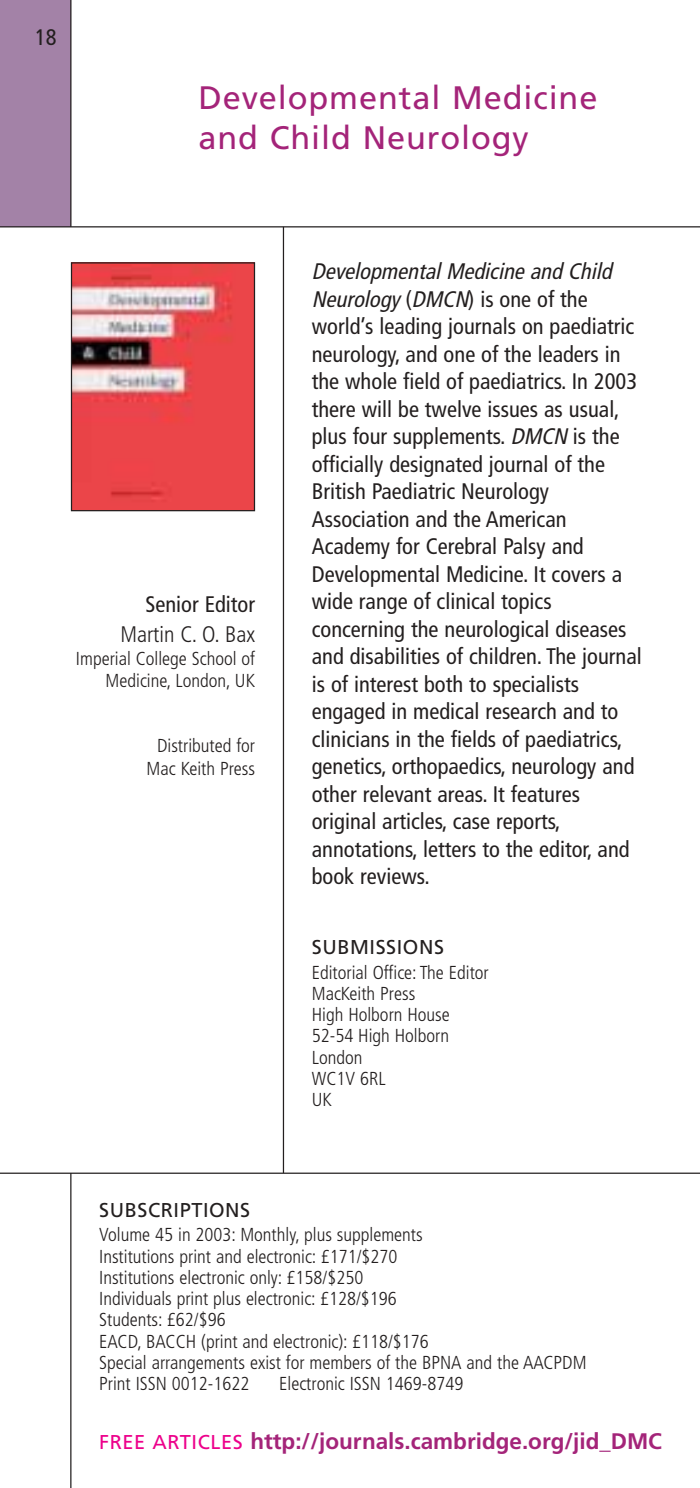
<style>
.page{position:relative;width:700px;height:1488px;background:#fff}
.page>*{position:absolute;margin:0;border:0;box-sizing:border-box;transform-origin:0 0}
.t1{font:32.5px/40px "Frutiger";letter-spacing:.03em;color:#a42479}
.t2{font:condensed 22.5px/27.5px "Frutiger";color:#231f1f}
.t3{font:700 22.5px "Frutiger";color:#a42479}
.t4{font:300 condensed 22.5px "Frutiger";color:#231f1f}
.t5{font:20px "Frutiger";letter-spacing:.03em;color:#231f1f}
.t6{font:300 condensed 18.75px/21.2px "Frutiger";color:#231f1f}
.s1{font-style:italic}
.s2{font-weight:400;font-size:20px;color:#ed008b}
</style>
<div class="page">
<div style="left:0;top:0;width:71px;height:227px;background:#a382a7"></div>
<svg style="left:0;top:226px;width:700px;height:286px"></svg>
<hr style="left:70px;top:0;width:2px;height:227px;background:#231f1f">
<hr style="left:283px;top:227px;width:1px;height:946px;background:#231f1f">
<hr style="left:0;top:1172px;width:700px;height:1px;background:#231f1f">
<hr style="left:70px;top:1173px;width:1px;height:314px;background:#231f1f">
<p class="t2" style="left:35px;top:25px;width:23px">18</p>
<h1 class="t1" style="left:198px;top:81px;width:401px">Developmental Medicine and Child Neurology</h1>
<p class="t2" style="left:145px;top:592px;width:111px">Senior Editor</p>
<p class="t4" style="left:120px;top:625px;width:136px">Martin C. O. Bax</p>
<p class="t6" style="left:76px;top:648px;width:181px;line-height:22.5px;text-align:right">Imperial College School of<br>Medicine, London, UK</p>
<p class="t6" style="left:147px;top:736px;width:110px;line-height:22.5px;text-align:center">Distributed for<br>Mac Keith Press</p>
<p class="t2" style="left:312px;top:259px;width:331px"><span class="s1">DevelopmentalMedicine and Child Neurology</span> ( <span class="s1">DMCN</span>) i s o n e o f t h e world’s leading journals on paediatric neurology, and one of the leaders in the whole field of paediatrics. In 2003 there will be twelve issues as usual, plus four supplements. <span class="s1">DMCN</span>is the officially designated journal of the British Paediatric Neurology Association and the American Academy for Cerebral Palsy and Developmental Medicine. It covers a wide range of clinical topics concerning the neurological diseases and disabilities of children. The journal is of interest both to specialists engaged in medical research and to clinicians in the fields of paediatrics, genetics, orthopaedics, neurology and other relevant areas. It features original articles, case reports, annotations, letters to the editor, and book reviews.</p>
<p class="t5" style="left:312px;top:939px;width:134px">SUBMISSIONS</p>
<p class="t6" style="left:312px;top:963px;width:179px">Editorial Office: The Editor<br>MacKeith Press<br>High Holborn House<br>52-54 High Holborn<br>London<br>WC1V 6RL<br>UK</p>
<p class="t5" style="left:99px;top:1201px;width:153px">SUBSCRIPTIONS</p>
<p class="t6" style="left:99px;top:1225px;width:489px">Volume 45 in 2003: Monthly, plus supplements<br>Institutions print and electronic: £171/$270<br>Institutions electronic only: £158/$250<br>Individuals print plus electronic: £128/$196<br>Students: £62/$96<br>EACD, BACCH (print and electronic): £118/$176<br>Special arrangements exist for members of the BPNA and the AACPDM Print ISSN 0012-1622</p>
<p class="t6" style="left:279px;top:1374px;width:186px">Electronic ISSN 1469-8749</p>
<p class="t3" style="left:99px;top:1431px;width:564px"><span class="s2">FREE ARTICLES</span> http://journals.cambridge.org/jid_DMC</p>
</div>
